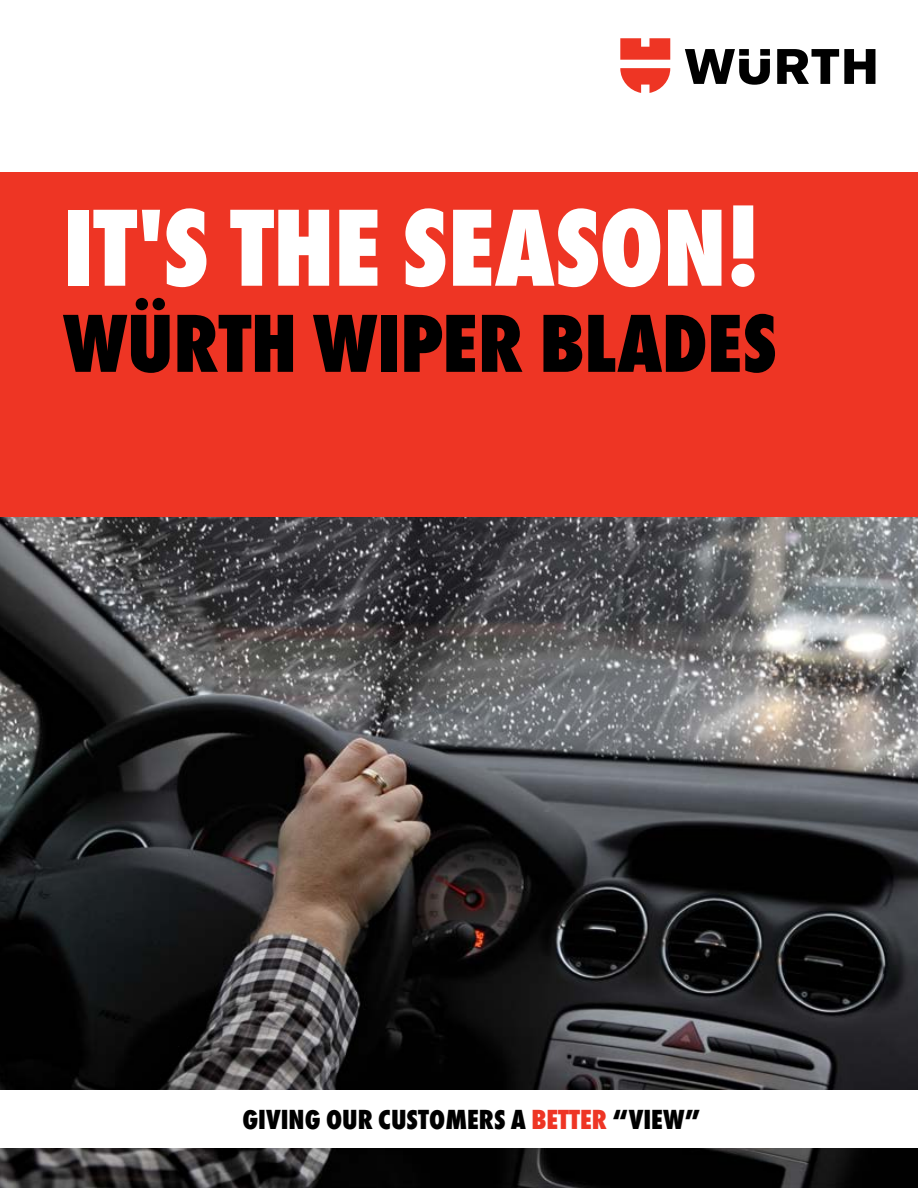
<style>
.page{position:relative;width:918px;height:1188px;background:#fff}
.page>*{position:absolute;margin:0;border:0;box-sizing:border-box;transform-origin:0 0}
.t1{font:800 condensed 114px "Wuerth";letter-spacing:-.005em;color:#fff}
.t2{font:800 condensed 85.5px "Wuerth";letter-spacing:-.005em;color:#000}
.t3{font:28.5px "Wuerth Extra Bold Cond Caps";color:#000}
.s1{color:#ee3524}
</style>
<div class="page">
<img style="left:0;top:517px;width:918px;height:671px">
<div style="left:0;top:172px;width:918px;height:345px;background:#ee3524"></div>
<div style="left:0;top:1091px;width:918px;height:57px;background:#fff"></div>
<svg style="left:685px;top:49px;width:190px;height:36px"></svg>
<svg style="left:620px;top:38px;width:50px;height:55px"></svg>
<h1 class="t1" style="left:63px;top:167px;width:700px">IT'S THE SEASON!</h1>
<h2 class="t2" style="left:63px;top:283px;width:716px">WÜRTH WIPER BLADES</h2>
<p class="t3" style="left:242px;top:1099px;width:460px">GIVING OUR CUSTOMERS A <span class="s1">BETTER</span> “VIEW”</p>
</div>
